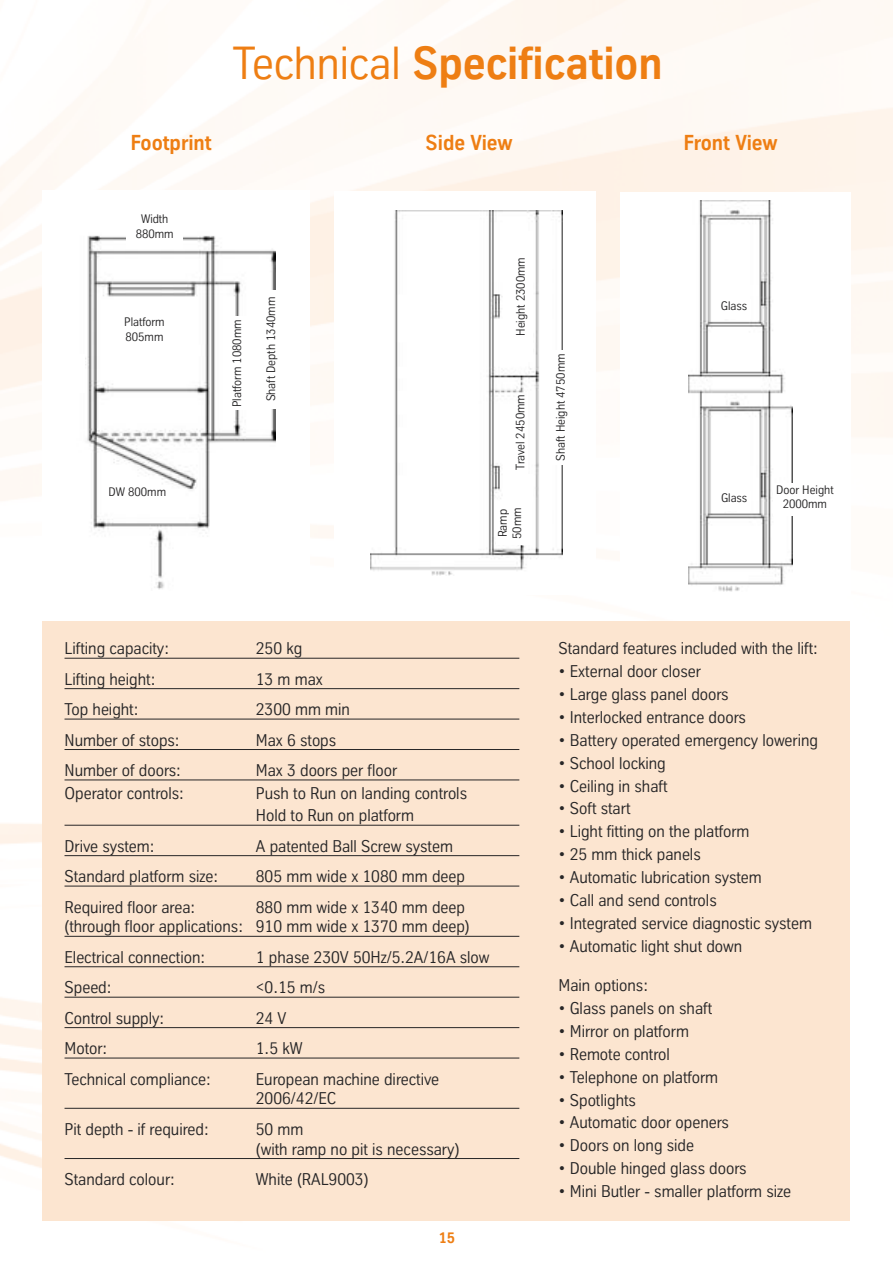
<style>
.page{position:relative;width:893px;height:1263px;background:#fff}
.page>*{position:absolute;margin:0;border:0;box-sizing:border-box;transform-origin:0 0}
.t1{font:700 45px "TK Type";color:#ee7e13}
.t2{font:700 21px "TK Type";color:#ee7e13}
.t3{font:16.5px/19.8px "TK Type";color:#272627}
.t4{font:700 15px "TK Type";color:#ee7e13}
.t5{font:12px/14.4px "TK Type";color:#272627;text-align:center}
.s1{font-weight:400}
</style>
<div class="page">
<img style="left:371px;top:211px;width:191px;height:364px">
<img style="left:85px;top:235px;width:190px;height:355px">
<img style="left:688px;top:201px;width:104px;height:390px">
<div style="left:719px;top:299px;width:32px;height:19px;background:#fff"></div>
<div style="left:719px;top:491px;width:32px;height:20px;background:#fff"></div>
<div style="left:773px;top:483px;width:64px;height:32px;background:#fff"></div>
<div style="left:514px;top:231px;width:18px;height:130px;background:#fff"></div>
<div style="left:551px;top:350px;width:21px;height:115px;background:#fff"></div>
<div style="left:518px;top:475px;width:15px;height:27px;background:#fff"></div>
<div style="left:496px;top:501px;width:35px;height:44px;background:#fff"></div>
<div style="left:111px;top:315px;width:67px;height:43px;background:#fff"></div>
<div style="left:103px;top:485px;width:68px;height:24px;background:#fff"></div>
<div style="left:230px;top:316px;width:23px;height:94px;background:#fff"></div>
<div style="left:264px;top:290px;width:23px;height:118px;background:#fff"></div>
<div style="left:127px;top:212px;width:56px;height:37px;background:#fff"></div>
<div style="left:43px;top:621px;width:807px;height:599px;background:#fce5d0"></div>
<hr style="left:65px;top:658px;width:454px;height:1px;background:#272627">
<hr style="left:65px;top:688px;width:454px;height:1px;background:#272627">
<hr style="left:65px;top:719px;width:454px;height:1px;background:#272627">
<hr style="left:65px;top:749px;width:454px;height:1px;background:#272627">
<hr style="left:65px;top:779px;width:454px;height:1px;background:#272627">
<hr style="left:65px;top:825px;width:454px;height:1px;background:#272627">
<hr style="left:65px;top:855px;width:454px;height:1px;background:#272627">
<hr style="left:65px;top:886px;width:454px;height:1px;background:#272627">
<hr style="left:65px;top:936px;width:454px;height:1px;background:#272627">
<hr style="left:65px;top:966px;width:454px;height:1px;background:#272627">
<hr style="left:65px;top:997px;width:454px;height:1px;background:#272627">
<hr style="left:65px;top:1027px;width:454px;height:1px;background:#272627">
<hr style="left:65px;top:1058px;width:454px;height:1px;background:#272627">
<hr style="left:65px;top:1108px;width:454px;height:1px;background:#272627">
<hr style="left:65px;top:1158px;width:454px;height:1px;background:#272627">
<h1 class="t1" style="left:233px;top:40px;width:431px"><span class="s1">Technical</span> Specification</h1>
<p class="t2" style="left:130px;top:131px;width:83px">Footprint</p>
<p class="t2" style="left:426px;top:131px;width:89px">Side View</p>
<p class="t2" style="left:683px;top:131px;width:96px">Front View</p>
<p class="t5" style="left:136px;top:212px;width:39px">Width<br>880mm</p>
<p class="t5" style="left:124px;top:315px;width:42px;text-align:left">Platform<br>805mm</p>
<p class="t5" style="left:109px;top:485px;width:59px">DW 800mm</p>
<p class="t5" style="left:230px;top:407px;width:89px;rotate:-90deg">Platform 1080mm</p>
<p class="t5" style="left:264px;top:401px;width:106px;rotate:-90deg">Shaft Depth 1340mm</p>
<p class="t5" style="left:514px;top:336px;width:80px;rotate:-90deg">Height 2300mm</p>
<p class="t5" style="left:513px;top:470px;width:77px;rotate:-90deg">Travel 2450mm</p>
<p class="t5" style="left:495px;top:539px;width:33px;text-align:left;rotate:-90deg">Ramp<br>50mm</p>
<p class="t5" style="left:554px;top:461px;width:109px;rotate:-90deg">Shaft Height 4750mm</p>
<p class="t5" style="left:721px;top:299px;width:28px">Glass</p>
<p class="t5" style="left:721px;top:491px;width:28px">Glass</p>
<p class="t5" style="left:776px;top:482px;width:59px">Door Height<br>2000mm</p>
<p class="t3" style="left:65px;top:639px;width:106px">Lifting capacity:</p>
<p class="t3" style="left:256px;top:639px;width:48px">250 kg</p>
<p class="t3" style="left:65px;top:669px;width:92px">Lifting height:</p>
<p class="t3" style="left:256px;top:669px;width:69px">13 m max</p>
<p class="t3" style="left:65px;top:699px;width:75px">Top height:</p>
<p class="t3" style="left:256px;top:699px;width:96px">2300 mm min</p>
<p class="t3" style="left:65px;top:730px;width:117px">Number of stops:</p>
<p class="t3" style="left:256px;top:730px;width:82px">Max 6 stops</p>
<p class="t3" style="left:65px;top:760px;width:118px">Number of doors:</p>
<p class="t3" style="left:256px;top:760px;width:143px">Max 3 doors per floor</p>
<p class="t3" style="left:65px;top:783px;width:121px">Operator controls:</p>
<p class="t3" style="left:256px;top:782px;width:213px;line-height:22.6px">Push to Run on landing controls<br>Hold to Run on platform</p>
<p class="t3" style="left:65px;top:836px;width:92px">Drive system:</p>
<p class="t3" style="left:256px;top:836px;width:199px">A patented Ball Screw system</p>
<p class="t3" style="left:65px;top:866px;width:155px">Standard platform size:</p>
<p class="t3" style="left:256px;top:866px;width:211px">805 mm wide x 1080 mm deep</p>
<p class="t3" style="left:65px;top:897px;width:132px">Required floor area:</p>
<p class="t3" style="left:65px;top:897px;width:407px;text-align:right">880 mm wide x 1340 mm deep<br>(through floor applications: 910 mm wide x 1370 mm deep)</p>
<p class="t3" style="left:65px;top:947px;width:142px">Electrical connection:</p>
<p class="t3" style="left:256px;top:947px;width:235px">1 phase 230V 50Hz/5.2A/16A slow</p>
<p class="t3" style="left:65px;top:978px;width:49px">Speed:</p>
<p class="t3" style="left:256px;top:978px;width:71px">&lt;0.15 m/s</p>
<p class="t3" style="left:65px;top:1008px;width:101px">Control supply:</p>
<p class="t3" style="left:256px;top:1008px;width:32px">24 V</p>
<p class="t3" style="left:65px;top:1038px;width:44px">Motor:</p>
<p class="t3" style="left:256px;top:1038px;width:48px">1.5 kW</p>
<p class="t3" style="left:65px;top:1069px;width:148px">Technical compliance:</p>
<p class="t3" style="left:256px;top:1069px;width:185px">European machine directive<br>2006/42/EC</p>
<p class="t3" style="left:65px;top:1119px;width:146px">Pit depth - if required:</p>
<p class="t3" style="left:256px;top:1119px;width:205px">50 mm<br>(with ramp no pit is necessary)</p>
<p class="t3" style="left:65px;top:1169px;width:112px">Standard colour:</p>
<p class="t3" style="left:256px;top:1169px;width:114px">White (RAL9003)</p>
<p class="t4" style="left:438px;top:1229px;width:18px">15</p>
<p class="t3" style="left:558px;top:639px;width:261px">Standard features included with the lift:</p>
<p class="t3" style="left:558px;top:662px;width:144px">• External door closer</p>
<p class="t3" style="left:558px;top:684px;width:172px">• Large glass panel doors</p>
<p class="t3" style="left:558px;top:707px;width:189px">• Interlocked entrance doors</p>
<p class="t3" style="left:558px;top:730px;width:261px">• Battery operated emergency lowering</p>
<p class="t3" style="left:558px;top:753px;width:109px">• School locking</p>
<p class="t3" style="left:558px;top:776px;width:111px">• Ceiling in shaft</p>
<p class="t3" style="left:558px;top:799px;width:74px">• Soft start</p>
<p class="t3" style="left:558px;top:822px;width:193px">• Light fitting on the platform</p>
<p class="t3" style="left:558px;top:845px;width:144px">• 25 mm thick panels</p>
<p class="t3" style="left:558px;top:867px;width:205px">• Automatic lubrication system</p>
<p class="t3" style="left:558px;top:890px;width:160px">• Call and send controls</p>
<p class="t3" style="left:558px;top:913px;width:255px">• Integrated service diagnostic system</p>
<p class="t3" style="left:558px;top:936px;width:185px">• Automatic light shut down</p>
<p class="t3" style="left:558px;top:975px;width:91px">Main options:</p>
<p class="t3" style="left:558px;top:998px;width:155px">• Glass panels on shaft</p>
<p class="t3" style="left:558px;top:1021px;width:132px">• Mirror on platform</p>
<p class="t3" style="left:558px;top:1044px;width:113px">• Remote control</p>
<p class="t3" style="left:558px;top:1067px;width:161px">• Telephone on platform</p>
<p class="t3" style="left:558px;top:1090px;width:79px">• Spotlights</p>
<p class="t3" style="left:558px;top:1113px;width:172px">• Automatic door openers</p>
<p class="t3" style="left:558px;top:1136px;width:137px">• Doors on long side</p>
<p class="t3" style="left:558px;top:1158px;width:190px">• Double hinged glass doors</p>
<p class="t3" style="left:558px;top:1181px;width:234px">• Mini Butler - smaller platform size</p>
</div>
